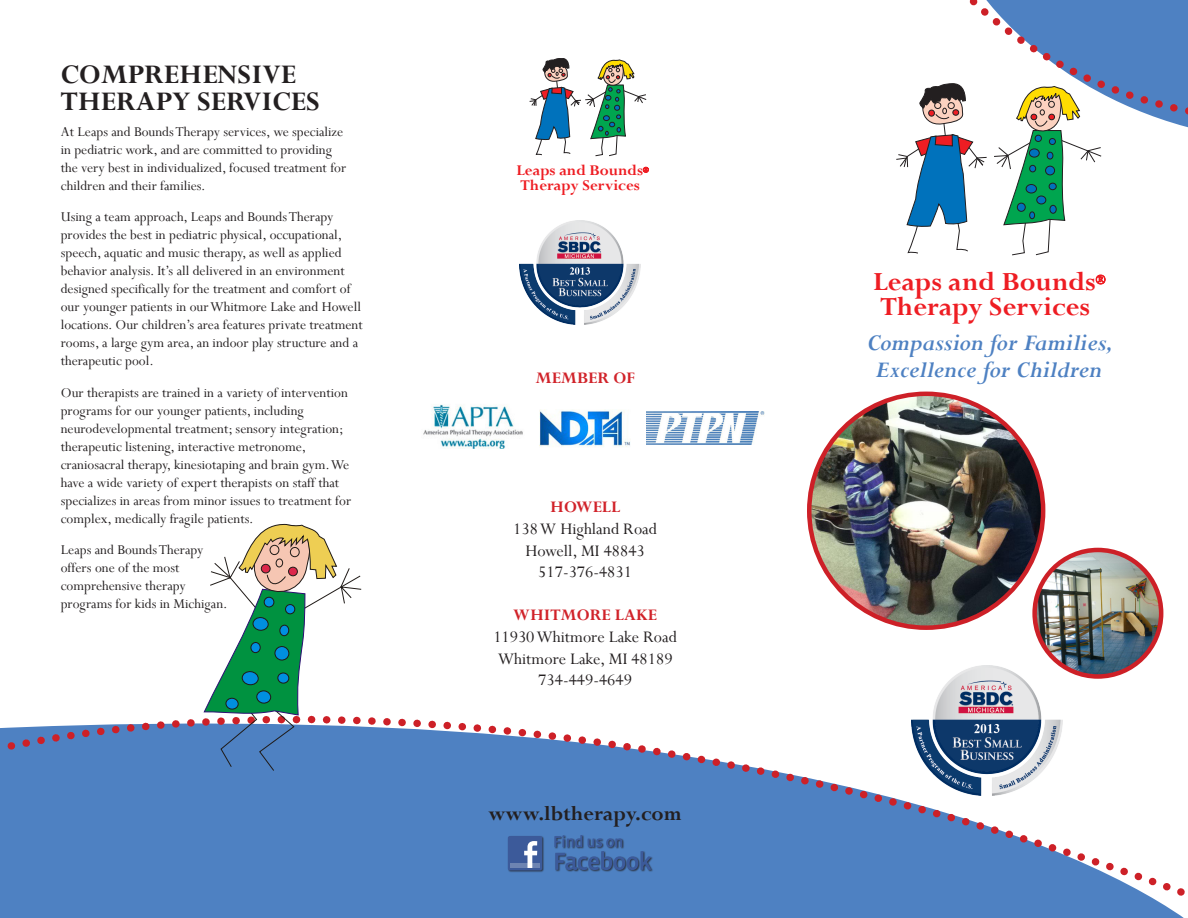
<style>
.page{position:relative;width:1188px;height:918px;background:#fff}
.page>*{position:absolute;margin:0;border:0;box-sizing:border-box;transform-origin:0 0}
.t1{font:700 30px "Perpetua";color:#231f20}
.t2{font:700 29.25px/25.8px "Perpetua";color:#ee1d23}
.t3{font:italic 700 25.5px "Perpetua";color:#4e81c2}
.t4{font:700 22.5px "Perpetua";color:#231f20}
.t5{font:18px "Perpetua";color:#231f20}
.t6{font:700 18px "Perpetua";color:#d1232a}
.t7{font:700 16.65px/14.7px "Perpetua";color:#ee1d23}
.t8{font:15px/18px "Perpetua";color:#231f20}
</style>
<div class="page">
<div style="left:0;top:907px;width:1184px;height:11px;background:#4e81c2"></div>
<svg style="left:0;top:643px;width:1185px;height:264px"></svg>
<img style="left:911px;top:665px;width:152px;height:130px">
<svg style="left:1096px;top:275px;width:9px;height:9px"></svg>
<img style="left:520px;top:220px;width:121px;height:104px">
<img style="left:540px;top:409px;width:90px;height:38px">
<img style="left:423px;top:404px;width:100px;height:45px">
<img style="left:647px;top:411px;width:117px;height:34px">
<svg style="left:145px;top:523px;width:220px;height:269px"></svg>
<svg style="left:529px;top:58px;width:117px;height:98px"></svg>
<svg style="left:643px;top:167px;width:6px;height:5px"></svg>
<div style="left:507px;top:834px;width:147px;height:39px;background:#231f20;opacity:.75"></div>
<svg style="left:554px;top:835px;width:97px;height:35px;background:#446ca7"></svg>
<div style="left:508px;top:836px;width:34px;height:34px;background:#3c5a9a;border-radius:2px"></div>
<div style="left:510px;top:863px;width:30px;height:5px;background:#6d84b2"></div>
<svg style="left:524px;top:841px;width:13px;height:27px"></svg>
<svg style="left:896px;top:0;width:292px;height:255px"></svg>
<img style="left:809px;top:394px;width:234px;height:234px;border-radius:117px">
<img style="left:1035px;top:550px;width:126px;height:126px;border-radius:63px">
<div style="left:1032px;top:548px;width:131px;height:131px;border:4px solid #cd2027;border-radius:50%"></div>
<p class="t1" style="left:61px;top:56px;width:237px">COMPREHENSIVE</p>
<p class="t1" style="left:61px;top:83px;width:261px">THERAPY SERVICES</p>
<p class="t8" style="left:61px;top:122px;width:287px">At Leaps and Bounds Therapy services, we specialize in pediatric work, and are committed to providing the very best in individualized, focused treatment for children and their families.</p>
<p class="t8" style="left:61px;top:208px;width:304px">Using a team approach, Leaps and Bounds Therapy provides the best in pediatric physical, occupational, speech, aquatic and music therapy, as well as applied behavior analysis. It’s all delivered in an environment designed specifically for the treatment and comfort of our younger patients in our Whitmore Lake and Howell locations. Our children’s area features private treatment rooms, a large gym area, an indoor play structure and a therapeutic pool.</p>
<p class="t8" style="left:61px;top:383px;width:292px">Our therapists are trained in a variety of intervention programs for our younger patients, including neurodevelopmental treatment; sensory integration; therapeutic listening, interactive metronome, craniosacral therapy, kinesiotaping and brain gym. We have a wide variety of expert therapists on staff that specializes in areas from minor issues to treatment for complex, medically fragile patients.</p>
<p class="t8" style="left:61px;top:541px;width:144px">Leaps and Bounds Therapy</p>
<p class="t8" style="left:61px;top:559px;width:120px">offers one of the most</p>
<p class="t8" style="left:61px;top:577px;width:126px">comprehensive therapy</p>
<p class="t8" style="left:61px;top:595px;width:168px">programs for kids in Michigan.</p>
<p class="t7" style="left:516px;top:163px;width:128px">Leaps and Bounds<br>Therapy Services</p>
<p class="t6" style="left:535px;top:366px;width:101px">MEMBER OF</p>
<p class="t6" style="left:550px;top:496px;width:72px">HOWELL</p>
<p class="t5" style="left:513px;top:517px;width:145px">138 W Highland Road</p>
<p class="t5" style="left:525px;top:539px;width:121px">Howell, MI 48843</p>
<p class="t5" style="left:538px;top:561px;width:95px">517-376-4831</p>
<p class="t6" style="left:513px;top:604px;width:145px">WHITMORE LAKE</p>
<p class="t5" style="left:493px;top:625px;width:185px">11930 Whitmore Lake Road</p>
<p class="t5" style="left:498px;top:647px;width:176px">Whitmore Lake, MI 48189</p>
<p class="t5" style="left:538px;top:669px;width:95px">734-449-4649</p>
<p class="t4" style="left:489px;top:799px;width:195px">www.lbtherapy.com</p>
<p class="t2" style="left:873px;top:268px;width:224px">Leaps and Bounds<br>Therapy Services</p>
<p class="t3" style="left:867px;top:326px;width:248px">Compassion for Families,</p>
<p class="t3" style="left:875px;top:353px;width:228px">Excellence for Children</p>
</div>
